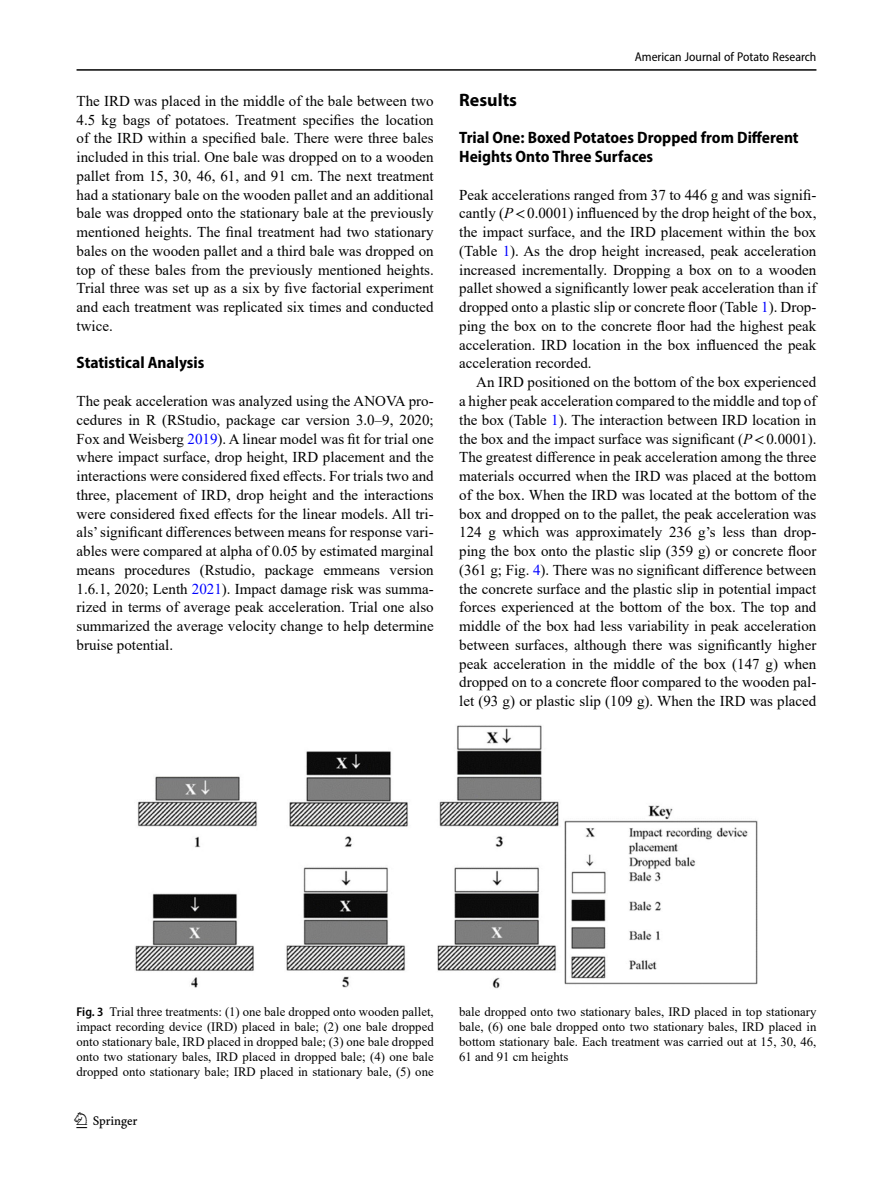
<style>
.page{position:relative;width:893px;height:1187px;background:#fff}
.page>*{position:absolute;margin:0;border:0;box-sizing:border-box;transform-origin:0 0}
.t1{font:22.5px "Springnew";color:#000}
.Head_1{font:700 18px "Myriad Pro";color:#000}
.Head_2_After_1{font:700 semi-condensed 16.5px/18.8px "Myriad Pro";color:#000}
.Head_2{font:700 semi-condensed 16.5px "Myriad Pro";color:#000}
.Body_Text_Indent{font:15px/18.8px "Times New Roman";color:#000;text-align:justify}
.Body_Text{font:15px/18.8px "Times New Roman";color:#000;text-align:justify}
.Figure_Caption{font:12.75px/15px "Times New Roman";color:#000;text-align:justify}
.t2{font:semi-condensed 12.75px "Myriad Pro";color:#000}
.s1{color:#00f}
.s2{font-style:italic}
.s3{font-family:"STIX"}
.s4{font-family:"Myriad Pro";font-weight:600;font-stretch:semi-condensed}
</style>
<div class="page">
<hr style="left:77px;top:69px;width:739px;height:2px;background:#000">
<img style="left:135px;top:725px;width:623px;height:264px">
<p class="Body_Text_Indent" style="left:77px;top:91px;width:359px">The IRD was placed in the middle of the bale between two 4.5 kg bags of potatoes. Treatment specifies the location of the IRD within a specified bale. There were three bales included in this trial. One bale was dropped on to a wooden pallet from 15, 30, 46, 61, and 91 cm. The next treatment had a stationary bale on the wooden pallet and an additional bale was dropped onto the stationary bale at the previously mentioned heights. The final treatment had two stationary bales on the wooden pallet and a third bale was dropped on top of these bales from the previously mentioned heights.<br>Trial three was set up as a six by five factorial experiment and each treatment was replicated six times and conducted twice.</p>
<p class="Head_2" style="left:77px;top:352px;width:129px">Statistical Analysis</p>
<p class="Body_Text" style="left:77px;top:391px;width:359px">The peak acceleration was analyzed using the ANOVA pro&shy;cedures in R (RStudio, package car version 3.0–9, 2020; Fox and Weisberg <span class="s1">2019</span>). A linear model was fit for trial one where impact surface, drop height, IRD placement and the interactions were considered fixed effects. For trials two and three, placement of IRD, drop height and the interactions were considered fixed effects for the linear models. All tri&shy;als’ significant differences between means for response vari&shy;ables were compared at alpha of 0.05 by estimated marginal means procedures (Rstudio, package emmeans version 1.6.1, 2020; Lenth <span class="s1">2021</span>). Impact damage risk was summa&shy;rized in terms of average peak acceleration. Trial one also summarized the average velocity change to help determine bruise potential.</p>
<p class="t2" style="left:635px;top:49px;width:183px">American Journal of Potato Research</p>
<p class="Head_1" style="left:459px;top:88px;width:59px">Results</p>
<p class="Head_2_After_1" style="left:459px;top:128px;width:341px">Trial One: Boxed Potatoes Dropped from Different<br>Heights Onto Three Surfaces</p>
<p class="Body_Text" style="left:459px;top:185px;width:359px">Peak accelerations ranged from 37 to 446 g and was signifi&shy;cantly (<span class="s2">P</span><span class="s3">&lt;</span>0.0001) influenced by the drop height of the box, the impact surface, and the IRD placement within the box (Table <span class="s1">1</span>). As the drop height increased, peak acceleration increased incrementally. Dropping a box on to a wooden pallet showed a significantly lower peak acceleration than if dropped onto a plastic slip or concrete floor (Table <span class="s1">1</span>). Drop&shy;ping the box on to the concrete floor had the highest peak acceleration. IRD location in the box influenced the peak acceleration recorded.</p>
<p class="Body_Text_Indent" style="left:459px;top:372px;width:359px;text-indent:17px">An IRD positioned on the bottom of the box experienced a higher peak acceleration compared to the middle and top of the box (Table <span class="s1">1</span>). The interaction between IRD location in the box and the impact surface was significant (<span class="s2">P</span><span class="s3">&lt;</span>0.0001).<br>The greatest difference in peak acceleration among the three materials occurred when the IRD was placed at the bottom of the box. When the IRD was located at the bottom of the box and dropped on to the pallet, the peak acceleration was 124 g which was approximately 236 g’s less than drop&shy;ping the box onto the plastic slip (359 g) or concrete floor (361 g; Fig. <span class="s1">4</span>). There was no significant difference between the concrete surface and the plastic slip in potential impact forces experienced at the bottom of the box. The top and middle of the box had less variability in peak acceleration between surfaces, although there was significantly higher peak acceleration in the middle of the box (147 g) when dropped on to a concrete floor compared to the wooden pal&shy;let (93 g) or plastic slip (109 g). When the IRD was placed</p>
<p class="Figure_Caption" style="left:77px;top:1003px;width:359px"><span class="s4">Fig. 3</span> Trial three treatments: (1) one bale dropped onto wooden pallet, impact recording device (IRD) placed in bale; (2) one bale dropped onto stationary bale, IRD placed in dropped bale; (3) one bale dropped onto two stationary bales, IRD placed in dropped bale; (4) one bale dropped onto stationary bale; IRD placed in stationary bale, (5) one</p>
<p class="Figure_Caption" style="left:459px;top:1003px;width:359px">bale dropped onto two stationary bales, IRD placed in top stationary bale, (6) one bale dropped onto two stationary bales, IRD placed in bottom stationary bale. Each treatment was carried out at 15, 30, 46, 61 and 91 cm heights</p>
<h1 class="t1" style="left:77px;top:1107px;width:63px">1 3</h1>
</div>
